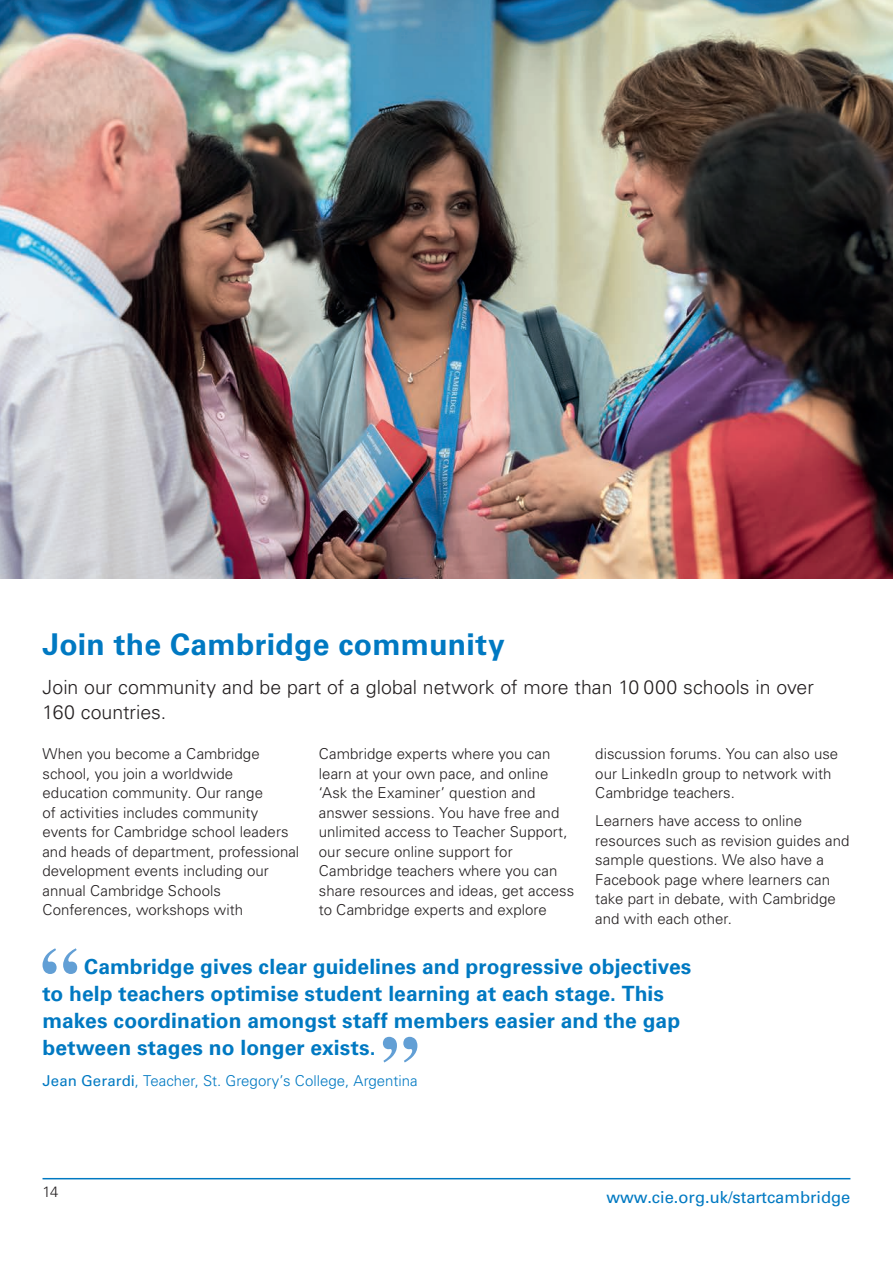
<style>
.page{position:relative;width:893px;height:1263px;background:#fff}
.page>*{position:absolute;margin:0;border:0;box-sizing:border-box;transform-origin:0 0}
.t1{font:700 30px "Univers LT Std";letter-spacing:.01em;color:#0079c2}
.t2{font:700 21px/27px "Univers LT Std";letter-spacing:.005em;color:#0079c2}
.t3{font:300 19.5px/25.5px "Univers LT Std";color:#231f20}
.t4{font:16.5px "Univers LT Std";color:#0079c2}
.t5{font:300 15px/19.5px "Univers LT Std";letter-spacing:.005em;color:#231f20}
.t6{font:300 15px "Univers LT Std";color:#0079c2}
.s1{font-weight:400}
</style>
<div class="page">
<hr style="left:43px;top:1178px;width:807px;height:1px;background:#0079c2">
<svg style="left:43px;top:948px;width:34px;height:26px"></svg>
<svg style="left:383px;top:1037px;width:34px;height:25px"></svg>
<img style="left:0;top:0;width:893px;height:578px">
<h1 class="t1" style="left:43px;top:627px;width:464px">Join the Cambridge community</h1>
<h3 class="t3" style="left:43px;top:674px;width:773px">Join our community and be part of a global network of more than 10 000 schools in over<br>160 countries.</h3>
<p class="t5" style="left:43px;top:744px;width:258px">When you become a Cambridge school, you join a worldwide education community. Our range<br>of activities includes community events for Cambridge school leaders and heads of department, professional development events including our annual Cambridge Schools<br>Conferences, workshops with</p>
<p class="t5" style="left:319px;top:744px;width:257px">Cambridge experts where you can learn at your own pace, and online ‘Ask the Examiner’ question and answer sessions. You have free and unlimited access to Teacher Support, our secure online support for Cambridge teachers where you can share resources and ideas, get access to Cambridge experts and explore</p>
<p class="t5" style="left:595px;top:744px;width:244px">discussion forums. You can also use our LinkedIn group to network with<br>Cambridge teachers.</p>
<p class="t5" style="left:595px;top:811px;width:256px">Learners have access to online resources such as revision guides and sample questions. We also have a<br>Facebook page where learners can take part in debate, with Cambridge and with each other.</p>
<h2 class="t2" style="left:43px;top:953px;width:650px;text-indent:42px">Cambridge gives clear guidelines and progressive objectives to help teachers optimise student learning at each stage. This makes coordination amongst staff members easier and the gap between stages no longer exists.</h2>
<p class="t6" style="left:43px;top:1072px;width:377px"><span class="s1">Jean Gerardi</span>, Teacher, St. Gregory’s College, Argentina</p>
<p class="t5" style="left:43px;top:1182px;width:17px">14</p>
<p class="t4" style="left:606px;top:1187px;width:246px">www.cie.org.uk/startcambridge</p>
</div>
